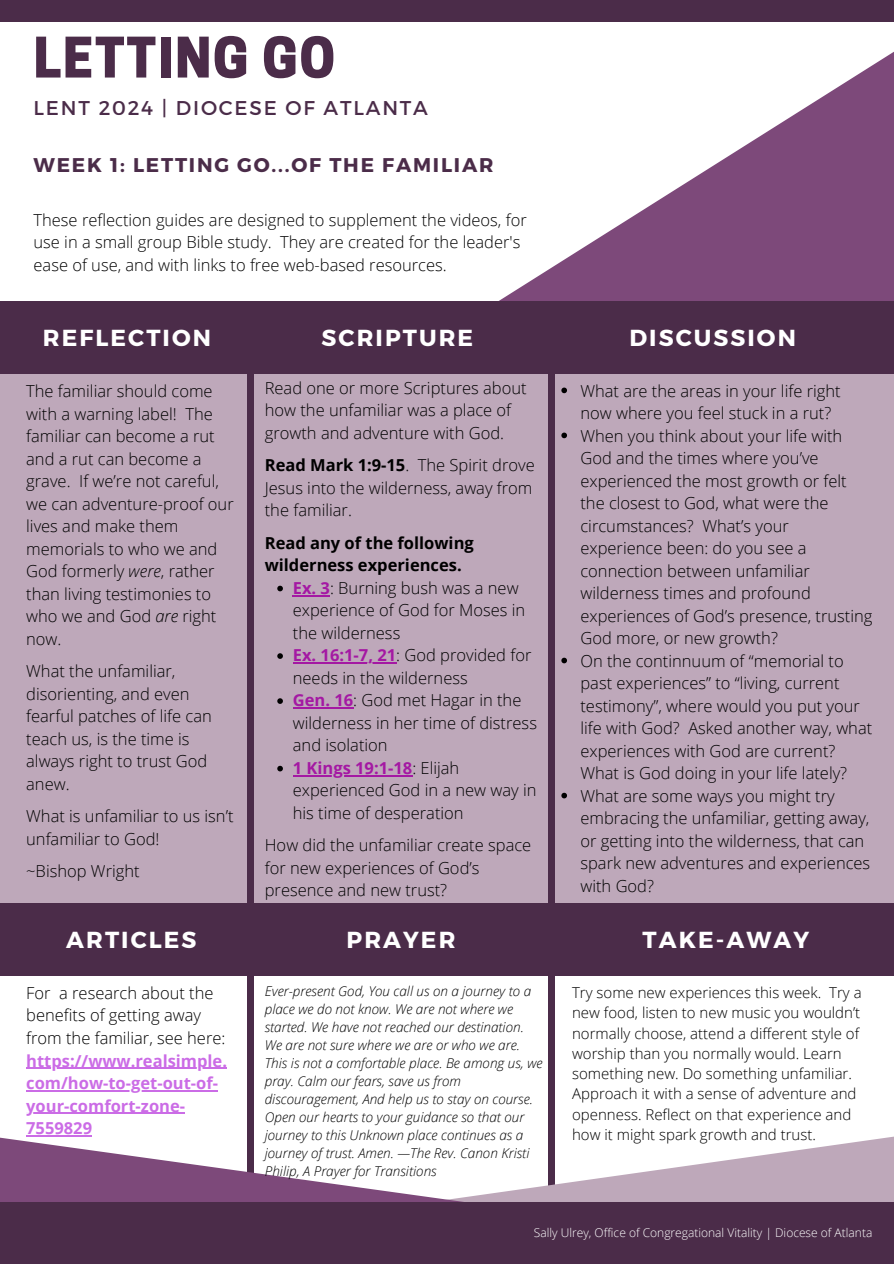
<style>
.page{position:relative;width:894px;height:1264px;background:#fff}
.page>*{position:absolute;margin:0;border:0;box-sizing:border-box;transform-origin:0 0}
.t1{font:800 52.35px "Cooper Hewitt";letter-spacing:.03em;color:#4b2c49}
.t2{font:700 23.1px "Montserrat";letter-spacing:.09em;color:#fff}
.t3{font:19.95px "Montserrat";letter-spacing:.09em;color:#4b2c49}
.t4{font:700 19.8px "Montserrat";letter-spacing:.09em;color:#4b2c49}
.t5{font:300 16.5px/22.5px "Open Sans";color:#000}
.t6{font:700 16.5px/22.5px "Open Sans";color:#cb6ce6}
.t7{font:700 16.5px/22.5px "Open Sans";color:#000}
.t8{font:300 15px/20.2px "Open Sans";color:#000}
.t9{font:italic 300 13.5px/18px "Open Sans";color:#000}
.t10{font:300 12px "Open Sans";color:#fff}
.s1{font-style:italic}
.s2{font-weight:700}
.s3{font-weight:700;color:#a418a3}
</style>
<div class="page">
<svg style="left:337px;top:21px;width:556px;height:281px"></svg>
<div style="left:0;top:371px;width:893px;height:552px;background:#bea8ba"></div>
<div style="left:248px;top:374px;width:5px;height:889px;background:#4b2c49"></div>
<div style="left:548px;top:374px;width:6px;height:889px;background:#4b2c49"></div>
<div style="left:0;top:302px;width:893px;height:72px;background:#4b2c49"></div>
<div style="left:0;top:903px;width:893px;height:72px;background:#4b2c49"></div>
<svg style="left:0;top:1044px;width:893px;height:158px"></svg>
<div style="left:0;top:1202px;width:893px;height:61px;background:#4b2c49"></div>
<div style="left:0;top:0;width:893px;height:21px;background:#4b2c49"></div>
<svg style="left:277px;top:585px;width:6px;height:6px"></svg>
<hr style="left:293px;top:595px;width:37px;height:1px;background:#a418a3">
<svg style="left:277px;top:653px;width:6px;height:6px"></svg>
<hr style="left:293px;top:662px;width:103px;height:2px;background:#a418a3">
<svg style="left:277px;top:698px;width:6px;height:6px"></svg>
<hr style="left:293px;top:707px;width:60px;height:2px;background:#a418a3">
<svg style="left:277px;top:765px;width:6px;height:6px"></svg>
<hr style="left:293px;top:775px;width:119px;height:1px;background:#a418a3">
<svg style="left:561px;top:387px;width:6px;height:6px"></svg>
<svg style="left:561px;top:432px;width:6px;height:6px"></svg>
<svg style="left:561px;top:657px;width:6px;height:6px"></svg>
<svg style="left:561px;top:792px;width:6px;height:6px"></svg>
<hr style="left:26px;top:1067px;width:201px;height:1px;background:#cb6ce6">
<hr style="left:26px;top:1090px;width:192px;height:1px;background:#cb6ce6">
<hr style="left:26px;top:1112px;width:159px;height:1px;background:#cb6ce6">
<hr style="left:26px;top:1135px;width:66px;height:1px;background:#cb6ce6">
<p class="t1" style="left:34px;top:38px;width:303px">LETTING GO</p>
<h6 class="t3" style="left:34px;top:95px;width:396px">LENT 2024 | DIOCESE OF ATLANTA</h6>
<p class="t4" style="left:34px;top:152px;width:461px">WEEK 1: LETTING GO...OF THE FAMILIAR</p>
<h2 class="t5" style="left:34px;top:208px;width:494px">These reflection guides are designed to supplement the videos, for use in a small group Bible study. They are created for the leader's ease of use, and with links to free web-based resources.</h2>
<h1 class="t2" style="left:43px;top:323px;width:170px">REFLECTION</h1>
<h4 class="t2" style="left:321px;top:323px;width:153px">SCRIPTURE</h4>
<h3 class="t2" style="left:629px;top:323px;width:168px">DISCUSSION</h3>
<h5 class="t5" style="left:26px;top:379px;width:209px">The familiar should come with a warning label! The familiar can become a rut and a rut can become a grave. If we’re not careful, we can adventure-proof our lives and make them memorials to who we and<br>God formerly <span class="s1">were</span>, rather than living testimonies to who we and God <span class="s1">are</span> right now.</h5>
<p class="t5" style="left:26px;top:659px;width:187px">What the unfamiliar, disorienting, and even fearful patches of life can teach us, is the time is always right to trust God anew.</p>
<p class="t5" style="left:26px;top:804px;width:209px">What is unfamiliar to us isn’t unfamiliar to God!</p>
<p class="t5" style="left:26px;top:859px;width:115px">~Bishop Wright</p>
<h2 class="t5" style="left:265px;top:376px;width:263px">Read one or more Scriptures about how the unfamiliar was a place of growth and adventure with God.</h2>
<h2 class="t5" style="left:265px;top:453px;width:271px"><span class="s2">Read Mark 1:9-15</span>. The Spirit drove<br>Jesus into the wilderness, away from the familiar.</h2>
<h6 class="t7" style="left:265px;top:531px;width:210px">Read any of the following wilderness experiences.</h6>
<h6 class="t5" style="left:293px;top:576px;width:234px"><span class="s3">Ex. 3</span>: Burning bush was a new experience of God for Moses in the wilderness</h6>
<h6 class="t5" style="left:293px;top:643px;width:240px"><span class="s3">Ex. 16:1-7, 21</span>: God provided for needs in the wilderness</h6>
<h6 class="t5" style="left:293px;top:688px;width:245px"><span class="s3">Gen. 16</span>: God met Hagar in the wilderness in her time of distress and isolation</h6>
<h6 class="t5" style="left:293px;top:756px;width:245px"><span class="s3">1 Kings 19:1-18</span>: Elijah experienced God in a new way in his time of desperation</h6>
<h6 class="t5" style="left:265px;top:833px;width:268px">How did the unfamiliar create space for new experiences of God’s presence and new trust?</h6>
<p class="t5" style="left:580px;top:379px;width:262px">What are the areas in your life right now where you feel stuck in a rut?</p>
<h6 class="t5" style="left:580px;top:424px;width:293px">When you think about your life with<br>God and the times where you’ve experienced the most growth or felt the closest to God, what were the circumstances? What’s your experience been: do you see a connection between unfamiliar wilderness times and profound experiences of God’s presence, trusting<br>God more, or new growth?</h6>
<p class="t5" style="left:580px;top:649px;width:293px">On the continnuum of “memorial to past experiences” to “living, current testimony”, where would you put your life with God? Asked another way, what experiences with God are current?<br>What is God doing in your life lately?</p>
<p class="t5" style="left:580px;top:784px;width:291px">What are some ways you might try embracing the unfamiliar, getting away, or getting into the wilderness, that can spark new adventures and experiences with God?</p>
<h6 class="t2" style="left:66px;top:924px;width:132px">ARTICLES</h6>
<p class="t2" style="left:346px;top:924px;width:110px">PRAYER</p>
<h2 class="t2" style="left:642px;top:924px;width:168px">TAKE-AWAY</h2>
<p class="t5" style="left:26px;top:981px;width:201px">For a research about the benefits of getting away from the familiar, see here:</p>
<p class="t6" style="left:26px;top:1048px;width:202px">https://www.realsimple.</p>
<p class="t6" style="left:26px;top:1071px;width:193px">com/how-to-get-out-of-</p>
<h2 class="t6" style="left:26px;top:1093px;width:160px">your-comfort-zone-<br>7559829</h2>
<p class="t9" style="left:265px;top:981px;width:279px">Ever-present God, You call us on a journey to a place we do not know. We are not where we started. We have not reached our destination.<br>We are not sure where we are or who we are.<br>This is not a comfortable place. Be among us, we pray. Calm our fears, save us from discouragement, And help us to stay on course.<br>Open our hearts to your guidance so that our journey to this Unknown place continues as a journey of trust. Amen. —The Rev. Canon Kristi Philip, A Prayer for Transitions</p>
<p class="t8" style="left:572px;top:982px;width:291px">Try some new experiences this week. Try a new food, listen to new music you wouldn’t normally choose, attend a different style of worship than you normally would. Learn something new. Do something unfamiliar.<br>Approach it with a sense of adventure and openness. Reflect on that experience and how it might spark growth and trust.</p>
<h2 class="t10" style="left:533px;top:1224px;width:340px">Sally Ulrey, Office of Congregational Vitality | Diocese of Atlanta</h2>
</div>
